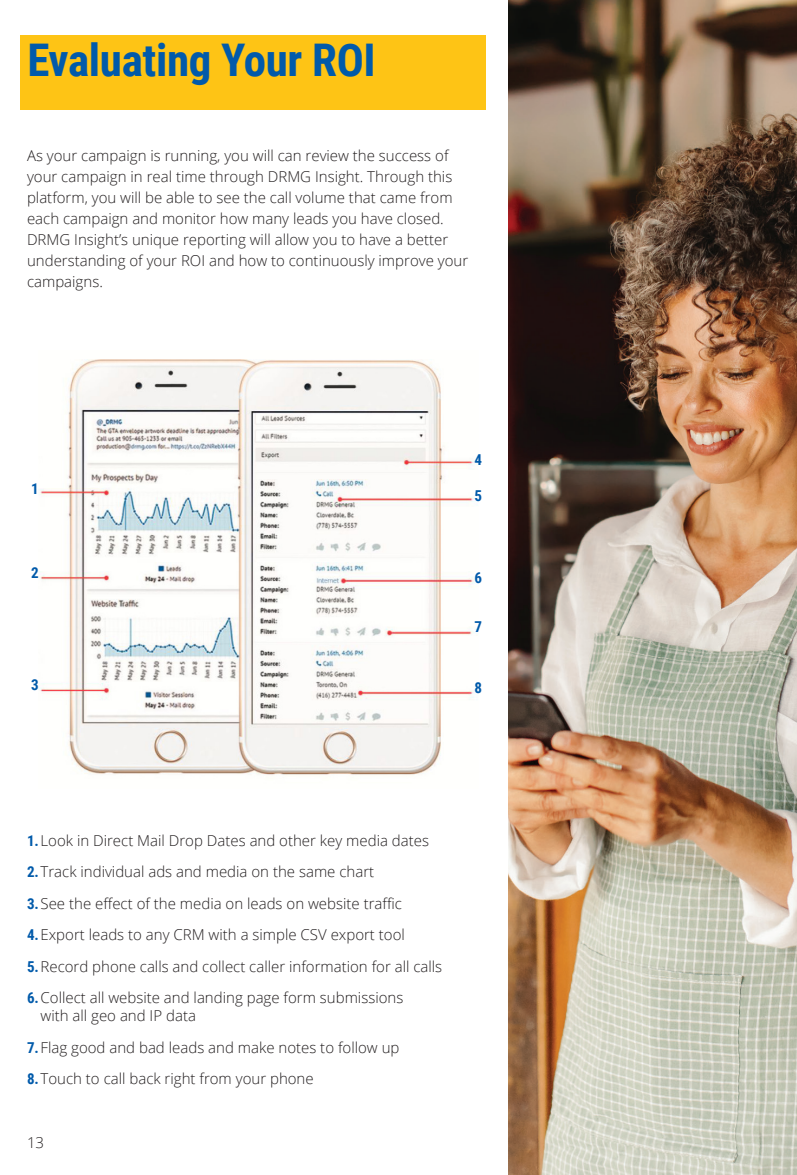
<style>
.page{position:relative;width:797px;height:1175px;background:#fff}
.page>*{position:absolute;margin:0;border:0;box-sizing:border-box;transform-origin:0 0}
.t1{font:700 45px "Roboto Condensed";letter-spacing:-.01em;color:#015aaa}
.t2{font:300 15px/21px "Open Sans";color:#231f20}
.t3{font:700 15px "Roboto Condensed";color:#015aaa}
.s1{font-family:"Roboto Condensed";font-weight:700;color:#015aaa}
</style>
<div class="page">
<img style="left:39px;top:359px;width:439px;height:416px">
<div style="left:21px;top:36px;width:465px;height:74px;background:#fec415"></div>
<img style="left:508px;top:0;width:288px;height:1174px">
<p class="t1" style="left:27px;top:29px;width:350px">Evaluating Your ROI</p>
<p class="t2" style="left:27px;top:144px;width:442px">As your campaign is running, you will can review the success of your campaign in real time through DRMG Insight. Through this platform, you will be able to see the call volume that came from each campaign and monitor how many leads you have closed.<br>DRMG Insight’s unique reporting will allow you to have a better understanding of your ROI and how to continuously improve your campaigns.</p>
<p class="t3" style="left:31px;top:478px;width:9px">1</p>
<p class="t3" style="left:31px;top:562px;width:9px">2</p>
<p class="t3" style="left:31px;top:674px;width:9px">3</p>
<p class="t3" style="left:474px;top:449px;width:9px">4</p>
<p class="t3" style="left:474px;top:485px;width:9px">5</p>
<p class="t3" style="left:474px;top:567px;width:9px">6</p>
<p class="t3" style="left:474px;top:616px;width:9px">7</p>
<p class="t3" style="left:474px;top:676px;width:9px">8</p>
<p class="t2" style="left:27px;top:829px;width:403px"><span class="s1">1.</span>Look in Direct Mail Drop Dates and other key media dates</p>
<p class="t2" style="left:27px;top:860px;width:348px"><span class="s1">2.</span>Track individual ads and media on the same chart</p>
<p class="t2" style="left:27px;top:892px;width:376px"><span class="s1">3.</span>See the effect of the media on leads on website traffic</p>
<p class="t2" style="left:27px;top:923px;width:379px"><span class="s1">4.</span>Export leads to any CRM with a simple CSV export tool</p>
<p class="t2" style="left:27px;top:955px;width:416px"><span class="s1">5.</span>Record phone calls and collect caller information for all calls</p>
<p class="t2" style="left:41px;top:988px;width:364px;line-height:18px;text-indent:-14px"><span class="s1">6.</span>Collect all website and landing page form submissions with all geo and IP data</p>
<p class="t2" style="left:27px;top:1036px;width:374px"><span class="s1">7.</span>Flag good and bad leads and make notes to follow up</p>
<p class="t2" style="left:27px;top:1067px;width:288px"><span class="s1">8.</span>Touch to call back right from your phone</p>
<p class="t2" style="left:27px;top:1131px;width:19px">13</p>
</div>
